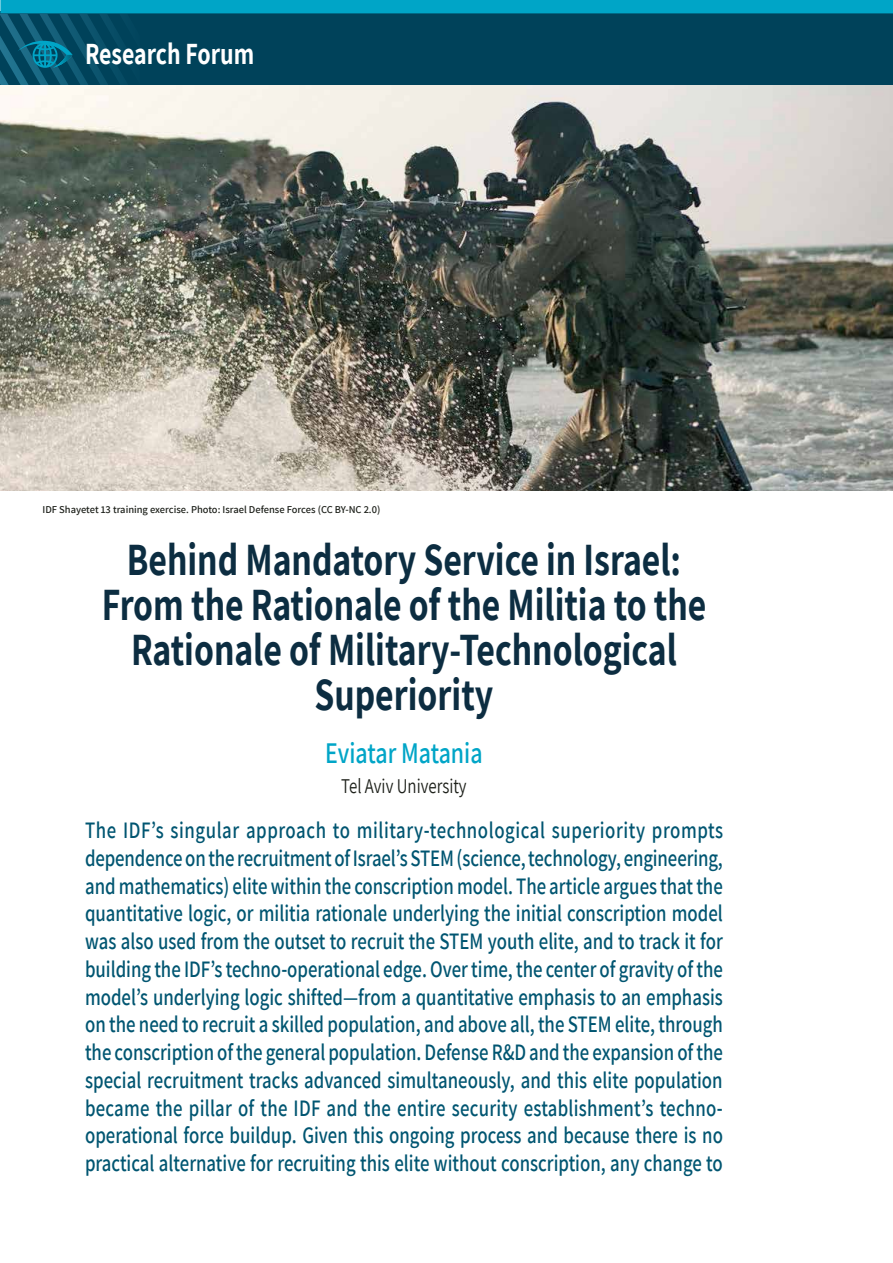
<style>
.page{position:relative;width:893px;height:1263px;background:#fff}
.page>*{position:absolute;margin:0;border:0;box-sizing:border-box;transform-origin:0 0}
.t1{font:700 45px/45px "Assistant";color:#0c2d41;text-align:center;scale:.8 1}
.t2{font:600 30px "Assistant";color:#00a5c7;scale:.8 1}
.t3{font:700 30px "Assistant";color:#fff;scale:.8 1}
.t4{font:600 23.55px/27.8px "Assistant";color:#005571;text-align:justify;scale:.8 1}
.t5{font:21px "Assistant";color:#1d201a;scale:.8 1}
.t6{font:600 10.5px "Assistant";color:#1d201a}
</style>
<div class="page">
<svg style="left:0;top:0;width:893px;height:85px"></svg>
<img style="left:0;top:85px;width:893px;height:405px">
<p class="t3" style="left:85px;top:34px;width:213px">Research Forum</p>
<p class="t6" style="left:43px;top:502px;width:339px">IDF Shayetet 13 training exercise. Photo: Israel Defense Forces (CC BY-NC 2.0)</p>
<h1 class="t1" style="left:102px;top:536px;width:757px">Behind Mandatory Service in Israel:<br>From the Rationale of the Militia to the<br>Rationale of Military-Technological<br>Superiority</h1>
<p class="t2" style="left:325px;top:733px;width:198px">Eviatar Matania</p>
<p class="t5" style="left:341px;top:772px;width:158px">Tel Aviv University</p>
<p class="t4" style="left:85px;top:815px;width:799px">The IDF’s singular approach to military-technological superiority prompts dependence on the recruitment of Israel’s STEM (science, technology, engineering, and mathematics) elite within the conscription model. The article argues that the quantitative logic, or militia rationale underlying the initial conscription model was also used from the outset to recruit the STEM youth elite, and to track it for building the IDF’s techno-operational edge. Over time, the center of gravity of the model’s underlying logic shifted—from a quantitative emphasis to an emphasis on the need to recruit a skilled population, and above all, the STEM elite, through the conscription of the general population. Defense R&amp;D and the expansion of the special recruitment tracks advanced simultaneously, and this elite population became the pillar of the IDF and the entire security establishment’s techno&shy;operational force buildup. Given this ongoing process and because there is no practical alternative for recruiting this elite without conscription, any change to</p>
</div>
